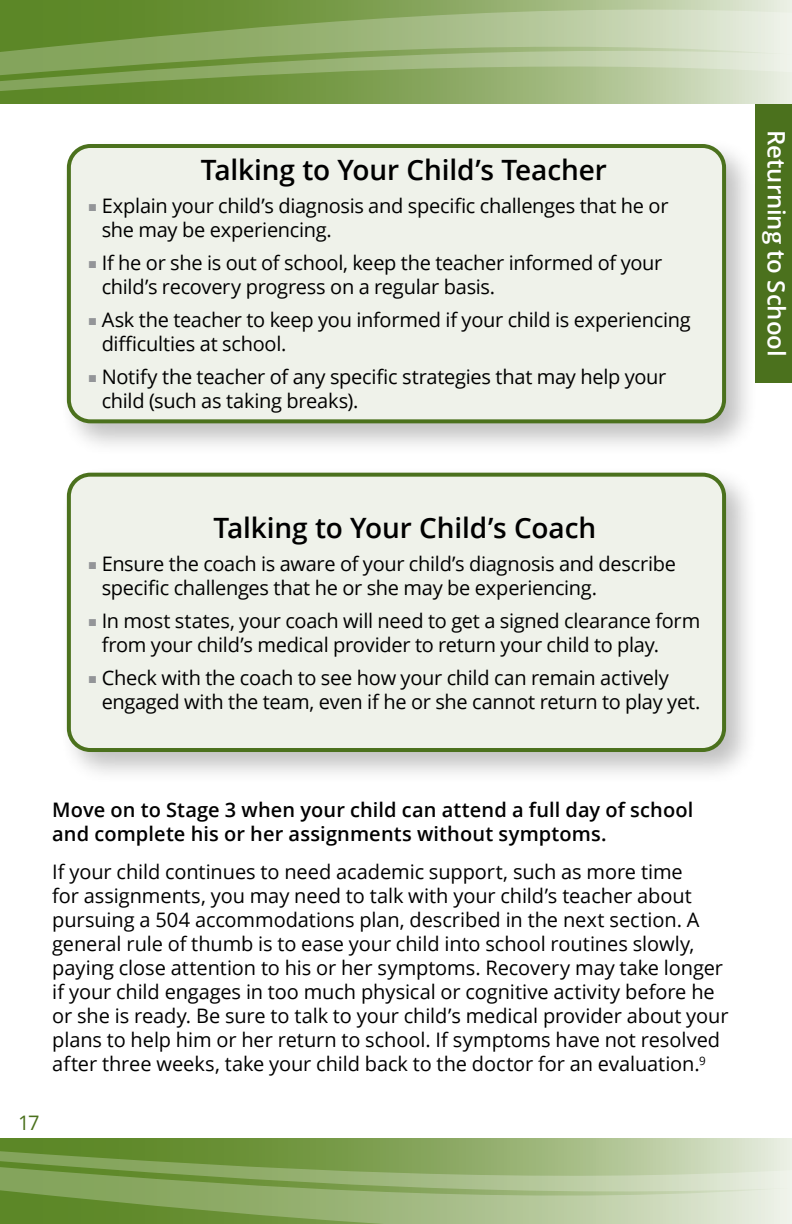
<style>
.page{position:relative;width:792px;height:1224px;background:#fff}
.page>*{position:absolute;margin:0;border:0;box-sizing:border-box;transform-origin:0 0}
.t1{font:600 28px "Open Sans";letter-spacing:-.005em;color:#000}
.t2{font:600 24px "Open Sans";letter-spacing:-.005em;color:#fff}
.t3{font:20px/24px "Open Sans";letter-spacing:-.01em;color:#000}
.t4{font:600 20px/24px "Open Sans";letter-spacing:.005em;color:#000}
.t5{font:20px "Open Sans";color:#4b711d}
.s1{color:#939598}
</style>
<div class="page">
<div style="left:755px;top:104px;width:37px;height:279px;background:#4b711d"></div>
<div style="left:60px;top:136px;width:699px;height:320px;background:#000;opacity:.25"></div>
<div style="left:69px;top:146px;width:655px;height:275px;background:#eff2ea;border-radius:22px"></div>
<div style="left:67px;top:144px;width:659px;height:279px;border:4px solid #4b711d;border-radius:22px"></div>
<div style="left:60px;top:465px;width:699px;height:320px;background:#000;opacity:.25"></div>
<div style="left:69px;top:475px;width:655px;height:275px;background:#eff2ea;border-radius:22px"></div>
<div style="left:67px;top:473px;width:659px;height:279px;border:4px solid #4b711d;border-radius:22px"></div>
<svg style="left:8px;top:98px;width:784px;height:6px"></svg>
<div style="left:0;top:0;width:8px;height:104px;background:#5c8727"></div>
<svg style="left:0;top:82px;width:792px;height:16px"></svg>
<svg style="left:0;top:0;width:792px;height:82px"></svg>
<svg style="left:8px;top:1138px;width:784px;height:6px"></svg>
<div style="left:0;top:1139px;width:8px;height:85px;background:#5c8727"></div>
<svg style="left:8px;top:1214px;width:784px;height:10px"></svg>
<svg style="left:0;top:1144px;width:792px;height:70px"></svg>
<p class="t1" style="left:201px;top:151px;width:408px">Talking to Your Child’s Teacher</p>
<p class="t3" style="left:102px;top:194px;width:568px;text-indent:-13px"><span class="s1">■</span> Explain your child’s diagnosis and specific challenges that he or she may be experiencing.</p>
<p class="t3" style="left:102px;top:251px;width:562px;text-indent:-13px"><span class="s1">■</span> If he or she is out of school, keep the teacher informed of your child’s recovery progress on a regular basis.</p>
<p class="t3" style="left:102px;top:308px;width:591px;text-indent:-13px"><span class="s1">■</span> Ask the teacher to keep you informed if your child is experiencing difficulties at school.</p>
<p class="t3" style="left:102px;top:365px;width:566px;text-indent:-13px"><span class="s1">■</span> Notify the teacher of any specific strategies that may help your child (such as taking breaks).</p>
<p class="t2" style="left:793px;top:130px;width:228px;rotate:90deg">Returning to School</p>
<p class="t1" style="left:214px;top:508px;width:384px">Talking to Your Child’s Coach</p>
<p class="t3" style="left:102px;top:551px;width:576px;text-indent:-13px"><span class="s1">■</span> Ensure the coach is aware of your child’s diagnosis and describe specific challenges that he or she may be experiencing.</p>
<p class="t3" style="left:102px;top:608px;width:600px;text-indent:-13px"><span class="s1">■</span> In most states, your coach will need to get a signed clearance form from your child’s medical provider to return your child to play.</p>
<p class="t3" style="left:102px;top:665px;width:600px;text-indent:-13px"><span class="s1">■</span> Check with the coach to see how your child can remain actively engaged with the team, even if he or she cannot return to play yet.</p>
<p class="t4" style="left:52px;top:797px;width:643px">Move on to Stage 3 when your child can attend a full day of school and complete his or her assignments without symptoms.</p>
<p class="t3" style="left:52px;top:859px;width:678px">If your child continues to need academic support, such as more time<br>for assignments, you may need to talk with your child’s teacher about pursuing a 504 accommodations plan, described in the next section. A general rule of thumb is to ease your child into school routines slowly, paying close attention to his or her symptoms. Recovery may take longer if your child engages in too much physical or cognitive activity before he or she is ready. Be sure to talk to your child’s medical provider about your plans to help him or her return to school. If symptoms have not resolved after three weeks, take your child back to the doctor for an evaluation.<sup>9</sup></p>
<p class="t5" style="left:18px;top:1109px;width:23px">17</p>
</div>
